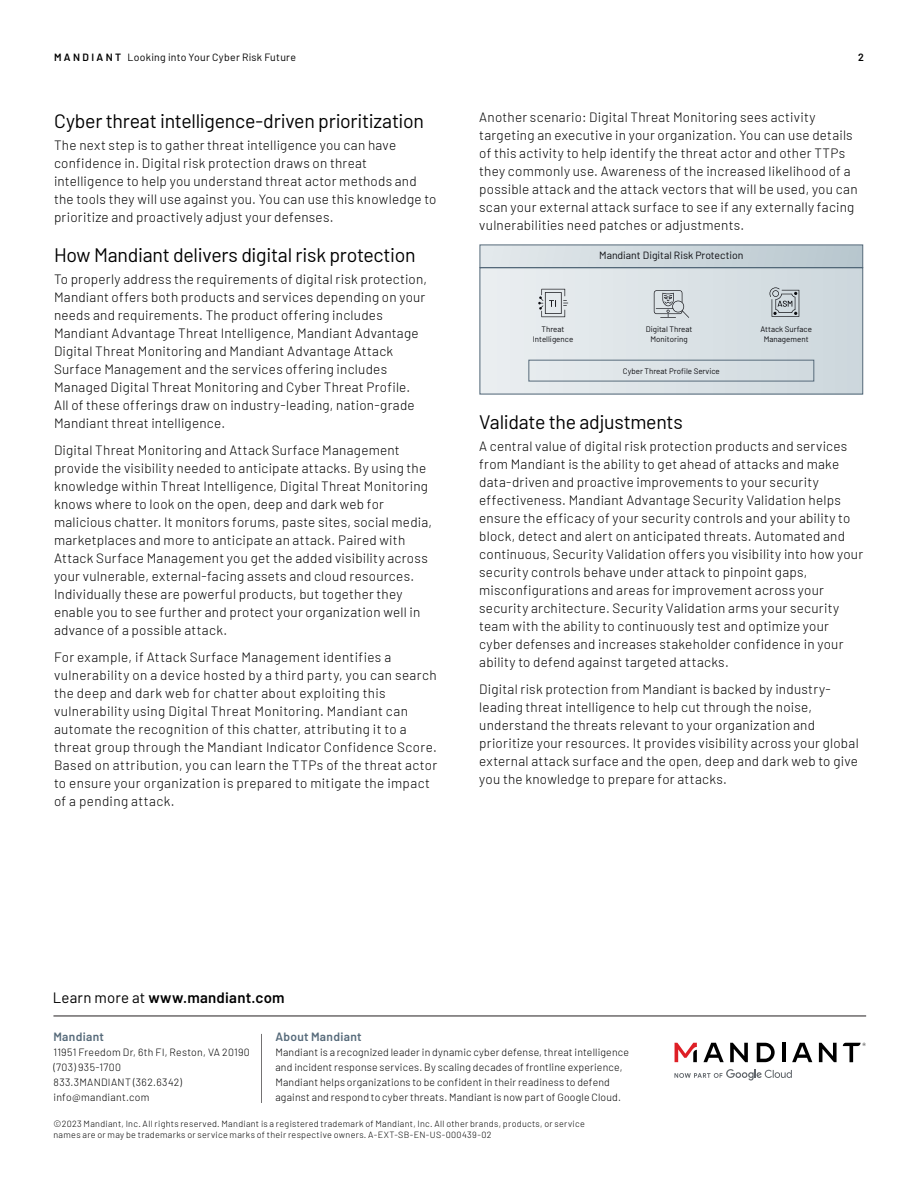
<style>
.page{position:relative;width:918px;height:1188px;background:#fff}
.page>*{position:absolute;margin:0;border:0;box-sizing:border-box;transform-origin:0 0}
.Subhead_L1{font:19.5px "Barlow";letter-spacing:-.015em;color:#000}
.CTA{font:600 15px "Barlow";letter-spacing:.015em;color:#000}
.Body{font:300 13.5px/18px "Barlow";letter-spacing:.02em;color:#000}
.t1{font:600 12px "Barlow";letter-spacing:.025em;color:#566a7a}
.t2{font:300 10.5px/15px "Barlow";letter-spacing:.02em;color:#000}
.t3{font:10.5px "Barlow";letter-spacing:.025em;color:#000}
.t4{font:10.5px "Barlow";color:#0c0c10}
.t5{font:600 10.5px "Barlow";color:#000}
.Legal{font:300 9px/10.5px "Barlow";letter-spacing:.035em;color:#000}
.t6{font:7.95px/9.8px "Barlow";color:#0c0c10;text-align:center}
.s1{font-weight:600}
.s2{font-weight:400}
</style>
<div class="page">
<hr style="left:261px;top:1034px;width:1px;height:69px;background:#231f20">
<hr style="left:53px;top:1016px;width:813px;height:1px;background:#231f20">
<svg style="left:674px;top:1069px;width:118px;height:12px"></svg>
<svg style="left:703px;top:1043px;width:21px;height:19px"></svg>
<svg style="left:730px;top:1043px;width:18px;height:19px"></svg>
<svg style="left:757px;top:1043px;width:18px;height:19px"></svg>
<hr style="left:782px;top:1043px;width:4px;height:19px;background:#000">
<svg style="left:792px;top:1043px;width:20px;height:19px"></svg>
<svg style="left:819px;top:1043px;width:18px;height:19px"></svg>
<svg style="left:843px;top:1043px;width:23px;height:19px"></svg>
<svg style="left:675px;top:1043px;width:22px;height:19px"></svg>
<svg style="left:482px;top:247px;width:379px;height:19px;background:#cdd7dd"></svg>
<div style="left:480px;top:245px;width:383px;height:23px;border:1px solid #566a7a"></div>
<div style="left:480px;top:268px;width:383px;height:126px;background:linear-gradient(to right,#ebeef1,#cdd7dc)"></div>
<div style="left:529px;top:360px;width:285px;height:21px;border:1px solid #566a7a"></div>
<svg style="left:538px;top:289px;width:30px;height:28px"></svg>
<svg style="left:770px;top:287px;width:29px;height:30px"></svg>
<svg style="left:654px;top:290px;width:35px;height:28px"></svg>
<p class="t3" style="left:54px;top:50px;width:244px"><span class="s1">M A N D I A N T</span> Looking into Your Cyber Risk Future</p>
<p class="t5" style="left:858px;top:50px;width:7px">2</p>
<p class="Subhead_L1" style="left:54px;top:106px;width:372px">Cyber threat intelligence-driven prioritization</p>
<p class="Body" style="left:54px;top:135px;width:384px">The next step is to gather threat intelligence you can have confidence in. Digital risk protection draws on threat intelligence to help you understand threat actor methods and the tools they will use against you. You can use this knowledge to prioritize and proactively adjust your defenses.</p>
<p class="Subhead_L1" style="left:54px;top:240px;width:363px">How Mandiant delivers digital risk protection</p>
<p class="Body" style="left:54px;top:269px;width:375px">To properly address the requirements of digital risk protection, Mandiant offers both products and services depending on your needs and requirements. The product offering includes Mandiant Advantage Threat Intelligence, Mandiant Advantage Digital Threat Monitoring and Mandiant Advantage Attack Surface Management and the services offering includes Managed Digital Threat Monitoring and Cyber Threat Profile.<br>All of these offerings draw on industry-leading, nation-grade Mandiant threat intelligence.</p>
<p class="Body" style="left:54px;top:440px;width:380px">Digital Threat Monitoring and Attack Surface Management provide the visibility needed to anticipate attacks. By using the knowledge within Threat Intelligence, Digital Threat Monitoring knows where to look on the open, deep and dark web for malicious chatter. It monitors forums, paste sites, social media, marketplaces and more to anticipate an attack. Paired with Attack Surface Management you get the added visibility across your vulnerable, external-facing assets and cloud resources.<br>Individually these are powerful products, but together they enable you to see further and protect your organization well in advance of a possible attack.</p>
<p class="Body" style="left:54px;top:647px;width:385px">For example, if Attack Surface Management identifies a vulnerability on a device hosted by a third party, you can search the deep and dark web for chatter about exploiting this vulnerability using Digital Threat Monitoring. Mandiant can automate the recognition of this chatter, attributing it to a threat group through the Mandiant Indicator Confidence Score.<br>Based on attribution, you can learn the TTPs of the threat actor to ensure your organization is prepared to mitigate the impact of a pending attack.</p>
<p class="Body" style="left:479px;top:107px;width:380px">Another scenario: Digital Threat Monitoring sees activity targeting an executive in your organization. You can use details of this activity to help identify the threat actor and other TTPs they commonly use. Awareness of the increased likelihood of a possible attack and the attack vectors that will be used, you can scan your external attack surface to see if any externally facing vulnerabilities need patches or adjustments.</p>
<p class="t4" style="left:599px;top:248px;width:146px">Mandiant Digital Risk Protection</p>
<p class="t6" style="left:646px;top:324px;width:48px">Digital Threat<br>Monitoring</p>
<p class="t6" style="left:533px;top:324px;width:42px">Threat<br>Intelligence</p>
<p class="t6" style="left:760px;top:324px;width:53px">Attack Surface<br>Management</p>
<p class="t6" style="left:623px;top:365px;width:98px">Cyber Threat Profile Service</p>
<p class="Subhead_L1" style="left:479px;top:408px;width:205px">Validate the adjustments</p>
<p class="Body" style="left:479px;top:436px;width:385px">A central value of digital risk protection products and services from Mandiant is the ability to get ahead of attacks and make data-driven and proactive improvements to your security effectiveness. Mandiant Advantage Security Validation helps ensure the efficacy of your security controls and your ability to block, detect and alert on anticipated threats. Automated and continuous, Security Validation offers you visibility into how your security controls behave under attack to pinpoint gaps, misconfigurations and areas for improvement across your security architecture. Security Validation arms your security team with the ability to continuously test and optimize your cyber defenses and increases stakeholder confidence in your ability to defend against targeted attacks.</p>
<p class="Body" style="left:479px;top:679px;width:381px">Digital risk protection from Mandiant is backed by industry&shy;leading threat intelligence to help cut through the noise, understand the threats relevant to your organization and prioritize your resources. It provides visibility across your global external attack surface and the open, deep and dark web to give you the knowledge to prepare for attacks.</p>
<p class="CTA" style="left:53px;top:987px;width:233px"><span class="s2">Learn more at</span> www.mandiant.com</p>
<p class="t1" style="left:53px;top:1028px;width:52px">Mandiant</p>
<p class="t2" style="left:53px;top:1044px;width:198px">11951 Freedom Dr, 6th Fl, Reston, VA 20190 (703) 935-1700<br>833.3MANDIANT (362.6342) info@mandiant.com</p>
<p class="Legal" style="left:53px;top:1118px;width:533px">©2023 Mandiant, Inc. All rights reserved. Mandiant is a registered trademark of Mandiant, Inc. All other brands, products, or service names are or may be trademarks or service marks of their respective owners. A-EXT-SB-EN-US-000439-02</p>
<p class="t1" style="left:275px;top:1028px;width:88px">About Mandiant</p>
<p class="t2" style="left:275px;top:1044px;width:355px">Mandiant is a recognized leader in dynamic cyber defense, threat intelligence and incident response services. By scaling decades of frontline experience, Mandiant helps organizations to be confident in their readiness to defend against and respond to cyber threats. Mandiant is now part of Google Cloud.</p>
</div>
